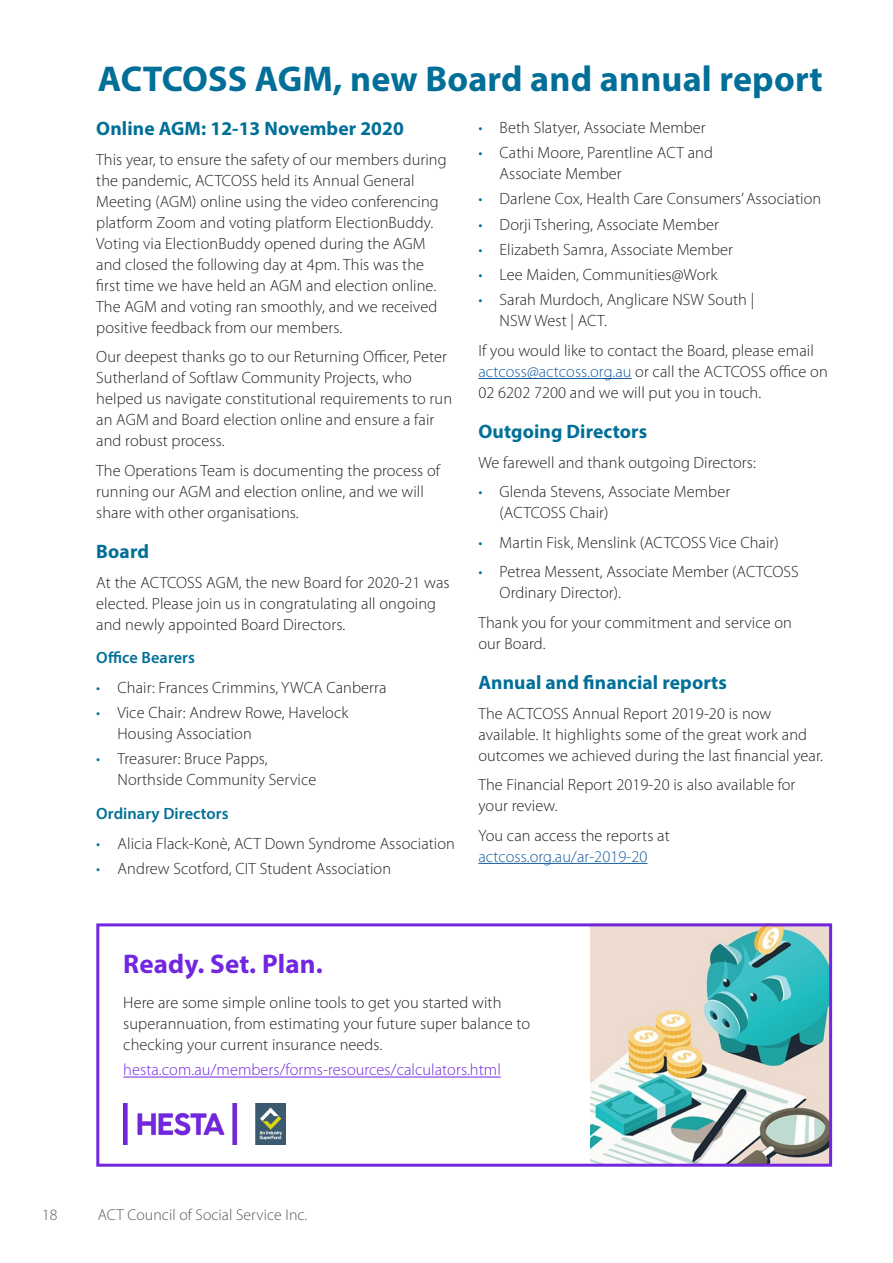
<style>
.page{position:relative;width:893px;height:1263px;background:#fff}
.page>*{position:absolute;margin:0;border:0;box-sizing:border-box;transform-origin:0 0}
.Article_title{font:700 36px "Myriad Pro";letter-spacing:.005em;color:#016f98}
.Cover_body{font:700 27px "Myriad Pro";letter-spacing:.005em;color:#7226e0}
.Article_subheadings{font:700 19.5px "Myriad Pro";letter-spacing:.005em;color:#016f98}
.Body{font:300 16.35px/21px "Myriad Pro";letter-spacing:.005em;color:#231f20}
.Body-2{font:300 16.35px "Myriad Pro";letter-spacing:.005em;color:#7226e0}
.Body-3{font:300 16.35px/21px "Myriad Pro";letter-spacing:.005em;color:#175d9e}
.Article_subheadings-2{font:600 16.35px "Myriad Pro";letter-spacing:.005em;color:#016f98}
.t1{font:300 15.75px "Myriad Pro";letter-spacing:.005em;color:#57585a}
.s1{color:#016f98}
.s2{color:#175d9e}
.s3{color:#231f20}
</style>
<div class="page">
<img style="left:590px;top:927px;width:238px;height:236px">
<hr style="left:478px;top:378px;width:154px;height:1px;background:#175d9e">
<hr style="left:478px;top:863px;width:169px;height:1px;background:#175d9e">
<img style="left:123px;top:1103px;width:163px;height:41px">
<div style="left:96px;top:923px;width:736px;height:244px;border:3px solid #7226e0"></div>
<hr style="left:123px;top:1077px;width:378px;height:1px;background:#7226e0">
<p class="Article_title" style="left:98px;top:55px;width:726px">ACTCOSS AGM, new Board and annual report</p>
<p class="Article_subheadings" style="left:96px;top:116px;width:309px">Online AGM: 12-13 November 2020</p>
<p class="Body" style="left:96px;top:149px;width:352px">This year, to ensure the safety of our members during the pandemic, ACTCOSS held its Annual General Meeting (AGM) online using the video conferencing platform Zoom and voting platform ElectionBuddy.<br>Voting via ElectionBuddy opened during the AGM and closed the following day at 4pm. This was the first time we have held an AGM and election online.<br>The AGM and voting ran smoothly, and we received positive feedback from our members.</p>
<p class="Body" style="left:96px;top:346px;width:357px">Our deepest thanks go to our Returning Officer, Peter Sutherland of Softlaw Community Projects, who helped us navigate constitutional requirements to run an AGM and Board election online and ensure a fair and robust process.</p>
<p class="Body" style="left:96px;top:460px;width:345px">The Operations Team is documenting the process of running our AGM and election online, and we will share with other organisations.</p>
<p class="Article_subheadings" style="left:96px;top:539px;width:54px">Board</p>
<p class="Body" style="left:96px;top:571px;width:355px">At the ACTCOSS AGM, the new Board for 2020-21 was elected. Please join us in congratulating all ongoing and newly appointed Board Directors.</p>
<p class="Article_subheadings-2" style="left:96px;top:647px;width:100px">Office Bearers</p>
<p class="Body" style="left:96px;top:677px;width:292px"><span class="s1">•</span> Chair: Frances Crimmins, YWCA Canberra</p>
<p class="Body" style="left:118px;top:702px;width:232px;text-indent:-21px"><span class="s1">•</span> Vice Chair: Andrew Rowe, Havelock<br>Housing Association</p>
<p class="Body" style="left:118px;top:748px;width:200px;text-indent:-21px"><span class="s1">•</span> Treasurer: Bruce Papps,<br>Northside Community Service</p>
<p class="Article_subheadings-2" style="left:96px;top:803px;width:134px">Ordinary Directors</p>
<p class="Body" style="left:96px;top:833px;width:360px"><span class="s1">•</span> Alicia Flack-Konè, ACT Down Syndrome Association</p>
<p class="Body" style="left:96px;top:858px;width:296px"><span class="s1">•</span> Andrew Scotford, CIT Student Association</p>
<p class="Body" style="left:478px;top:117px;width:229px"><span class="s1">•</span> Beth Slatyer, Associate Member</p>
<p class="Body" style="left:500px;top:142px;width:215px;text-indent:-21px"><span class="s1">•</span> Cathi Moore, Parentline ACT and<br>Associate Member</p>
<p class="Body" style="left:478px;top:188px;width:344px"><span class="s1">•</span> Darlene Cox, Health Care Consumers’ Association</p>
<p class="Body" style="left:478px;top:213px;width:242px"><span class="s1">•</span> Dorji Tshering, Associate Member</p>
<p class="Body" style="left:478px;top:239px;width:256px"><span class="s1">•</span> Elizabeth Samra, Associate Member</p>
<p class="Body" style="left:478px;top:264px;width:240px"><span class="s1">•</span> Lee Maiden, Communities@Work</p>
<p class="Body" style="left:500px;top:289px;width:256px;text-indent:-21px"><span class="s1">•</span> Sarah Murdoch, Anglicare NSW South |<br>NSW West | ACT.</p>
<p class="Body" style="left:478px;top:340px;width:351px">If you would like to contact the Board, please email <span class="s2">actcoss@actcoss.org.au</span> or call the ACTCOSS office on<br>02 6202 7200 and we will put you in touch.</p>
<p class="Article_subheadings" style="left:478px;top:419px;width:170px">Outgoing Directors</p>
<p class="Body" style="left:478px;top:452px;width:279px">We farewell and thank outgoing Directors:</p>
<p class="Body" style="left:500px;top:481px;width:232px;text-indent:-21px"><span class="s1">•</span> Glenda Stevens, Associate Member (ACTCOSS Chair)</p>
<p class="Body" style="left:478px;top:532px;width:302px"><span class="s1">•</span> Martin Fisk, Menslink (ACTCOSS Vice Chair)</p>
<p class="Body" style="left:500px;top:561px;width:301px;text-indent:-21px"><span class="s1">•</span> Petrea Messent, Associate Member (ACTCOSS<br>Ordinary Director).</p>
<p class="Body" style="left:478px;top:612px;width:315px">Thank you for your commitment and service on our Board.</p>
<p class="Article_subheadings" style="left:478px;top:670px;width:250px">Annual and financial reports</p>
<p class="Body" style="left:478px;top:703px;width:346px">The ACTCOSS Annual Report 2019-20 is now available. It highlights some of the great work and outcomes we achieved during the last financial year.</p>
<p class="Body" style="left:478px;top:774px;width:318px">The Financial Report 2019-20 is also available for your review.</p>
<p class="Body-3" style="left:478px;top:825px;width:193px"><span class="s3">You can access the reports at </span>actcoss.org.au/ar-2019-20</p>
<p class="Cover_body" style="left:123px;top:946px;width:201px">Ready. Set. Plan.</p>
<p class="Body" style="left:123px;top:992px;width:408px">Here are some simple online tools to get you started with superannuation, from estimating your future super balance to checking your current insurance needs.</p>
<p class="Body-2" style="left:123px;top:1060px;width:379px">hesta.com.au/members/forms-resources/calculators.html</p>
<p class="t1" style="left:42px;top:1206px;width:17px">18</p>
<p class="t1" style="left:98px;top:1206px;width:211px">ACT Council of Social Service Inc.</p>
</div>
